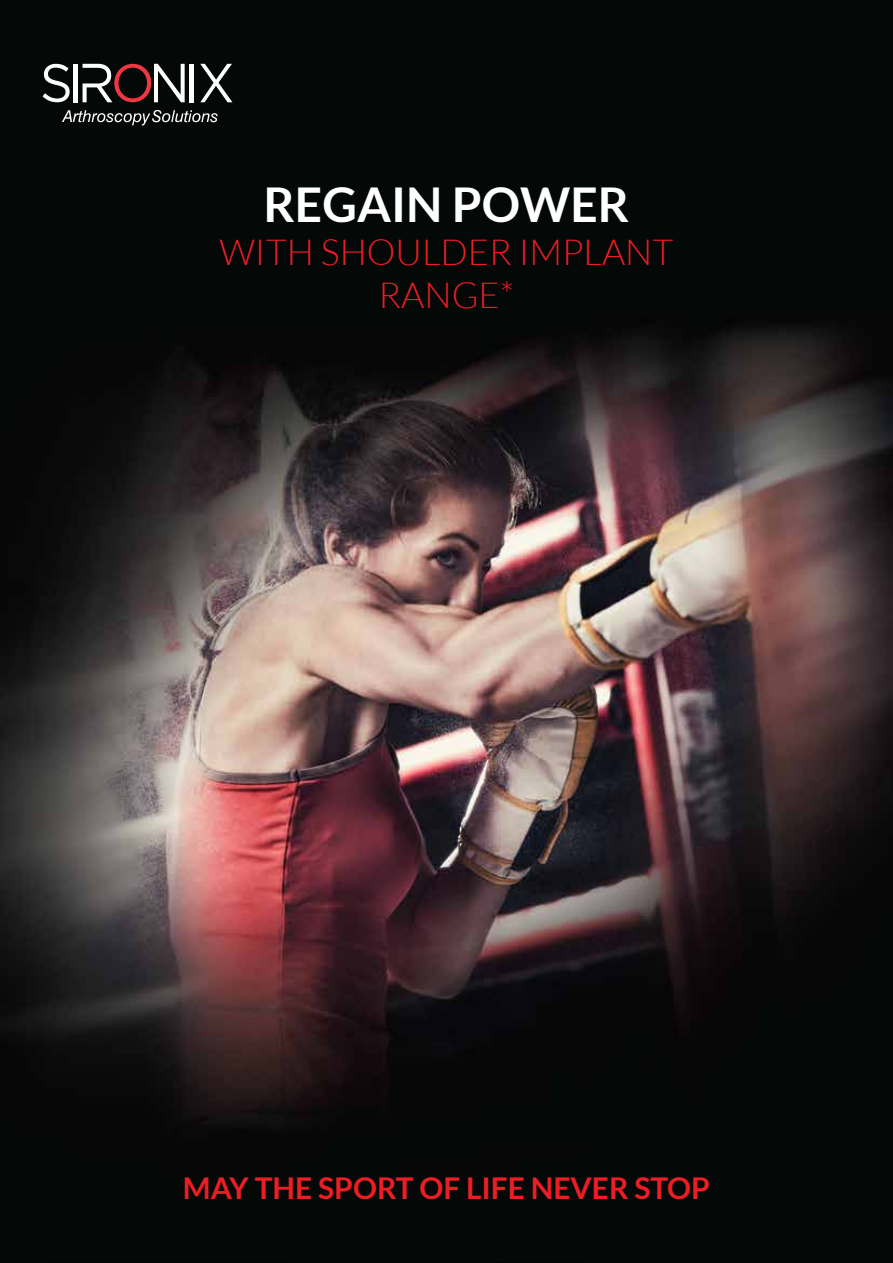
<style>
.page{position:relative;width:893px;height:1263px;background:#fff}
.page>*{position:absolute;margin:0;border:0;box-sizing:border-box;transform-origin:0 0}
.t1{font:700 48px "Lato";color:#fff}
.t2{font:300 36px/43.2px "Lato";color:#ed1d24;text-align:center}
.t3{font:700 30px "Lato";color:#ed1d24}
</style>
<div class="page">
<img style="left:0;top:0;width:893px;height:1263px">
<svg style="left:43px;top:64px;width:27px;height:38px"></svg>
<hr style="left:73px;top:64px;width:4px;height:38px;background:#fff">
<div style="left:189px;top:64px;width:5px;height:38px;background:#fff"></div>
<svg style="left:200px;top:64px;width:32px;height:38px"></svg>
<svg style="left:83px;top:64px;width:102px;height:38px"></svg>
<svg style="left:62px;top:110px;width:156px;height:15px"></svg>
<h1 class="t1" style="left:264px;top:177px;width:367px">REGAIN POWER</h1>
<p class="t2" style="left:219px;top:231px;width:455px">WITH SHOULDER IMPLANT<br>RANGE*</p>
<p class="t3" style="left:183px;top:1171px;width:529px">MAY THE SPORT OF LIFE NEVER STOP</p>
</div>
